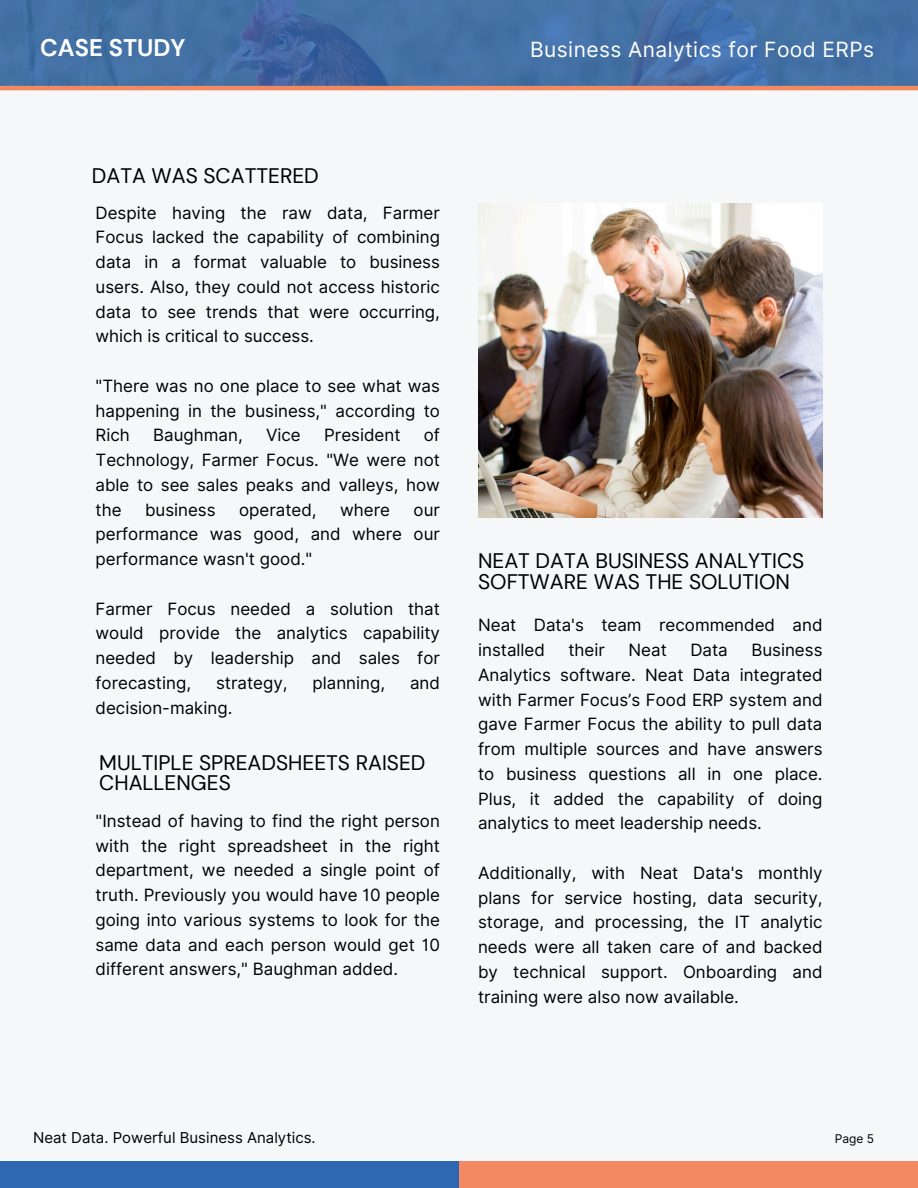
<style>
.page{position:relative;width:918px;height:1188px;background:#f5f7f9}
.page>*{position:absolute;margin:0;border:0;box-sizing:border-box;transform-origin:0 0}
.t1{font:700 24px "DM Sans";color:#fff}
.t2{font:21px/20.2px "DM Sans";color:#000}
.t3{font:21px "Inter";letter-spacing:.02em;color:#fff}
.t4{font:16.95px/24.8px "Inter";color:#000;text-align:justify}
.t5{font:15px "Inter";color:#000}
.t6{font:12px "Inter";color:#000}
</style>
<div class="page">
<img style="left:478px;top:203px;width:344px;height:314px">
<div style="left:0;top:1161px;width:459px;height:27px;background:#2e67b2"></div>
<div style="left:459px;top:1161px;width:459px;height:27px;background:#f38962"></div>
<svg style="left:0;top:0;width:918px;height:86px;background:#436fa4"></svg>
<hr style="left:0;top:86px;width:918px;height:4px;background:#f38962">
<p class="t1" style="left:40px;top:32px;width:147px">CASE STUDY</p>
<h5 class="t3" style="left:530px;top:37px;width:345px">Business Analytics for Food ERPs</h5>
<h4 class="t2" style="left:92px;top:165px;width:229px">DATA WAS SCATTERED</h4>
<h3 class="t4" style="left:96px;top:200px;width:346px">Despite having the raw data, Farmer Focus lacked the capability of combining data in a format valuable to business users. Also, they could not access historic data to see trends that were occurring, which is critical to success.</h3>
<h2 class="t4" style="left:96px;top:373px;width:346px">"There was no one place to see what was happening in the business," according to Rich</h2>
<h2 class="t4" style="left:96px;top:423px;width:346px;text-indent:328px">of Technology, Farmer Focus. "We were not able to see sales peaks and valleys, how the</h2>
<h2 class="t4" style="left:153px;top:423px;width:91px">Baughman,</h2>
<h2 class="t4" style="left:266px;top:423px;width:36px">Vice</h2>
<h2 class="t4" style="left:324px;top:423px;width:78px">President</h2>
<h2 class="t4" style="left:145px;top:497px;width:72px">business</h2>
<h2 class="t4" style="left:239px;top:497px;width:79px">operated,</h2>
<h2 class="t4" style="left:340px;top:497px;width:51px">where</h2>
<h2 class="t4" style="left:96px;top:497px;width:346px;text-indent:318px">our performance was good, and where our performance wasn't good."</h2>
<h4 class="t4" style="left:96px;top:596px;width:346px">Farmer Focus needed a solution that would provide the analytics capability needed by leadership and sales for forecasting,</h4>
<h4 class="t4" style="left:216px;top:670px;width:73px">strategy,</h4>
<h4 class="t4" style="left:312px;top:670px;width:74px">planning,</h4>
<h4 class="t4" style="left:410px;top:670px;width:31px">and</h4>
<h4 class="t4" style="left:96px;top:695px;width:138px">decision-making.</h4>
<h4 class="t2" style="left:99px;top:753px;width:328px">MULTIPLE SPREADSHEETS RAISED<br>CHALLENGES</h4>
<h2 class="t4" style="left:96px;top:808px;width:346px">"Instead of having to find the right person with the right spreadsheet in the right department, we needed a single point of truth. Previously you would have 10 people going into various systems to look for the same data and each person would get 10 different answers," Baughman added.</h2>
<h2 class="t2" style="left:478px;top:551px;width:328px">NEAT DATA BUSINESS ANALYTICS<br>SOFTWARE WAS THE SOLUTION</h2>
<h4 class="t4" style="left:478px;top:613px;width:346px">Neat Data's team recommended and installed</h4>
<h4 class="t4" style="left:478px;top:638px;width:346px;text-indent:273px">Business Analytics software. Neat Data integrated with Farmer Focus’s Food ERP system and gave Farmer Focus the ability to pull data from multiple sources and have answers to business questions all in one place.<br>Plus, it added the capability of doing analytics to meet leadership needs.</h4>
<p class="t4" style="left:478px;top:860px;width:346px">Additionally, with Neat Data's monthly plans for service hosting, data security, storage, and processing, the IT analytic needs were all taken care of and backed by technical support. Onboarding and training were also now available.</p>
<h4 class="t4" style="left:568px;top:638px;width:38px">their</h4>
<h4 class="t4" style="left:629px;top:638px;width:40px">Neat</h4>
<h4 class="t4" style="left:690px;top:638px;width:39px">Data</h4>
<h4 class="t5" style="left:33px;top:1129px;width:284px">Neat Data. Powerful Business Analytics.</h4>
<h4 class="t6" style="left:835px;top:1131px;width:41px">Page 5</h4>
</div>
